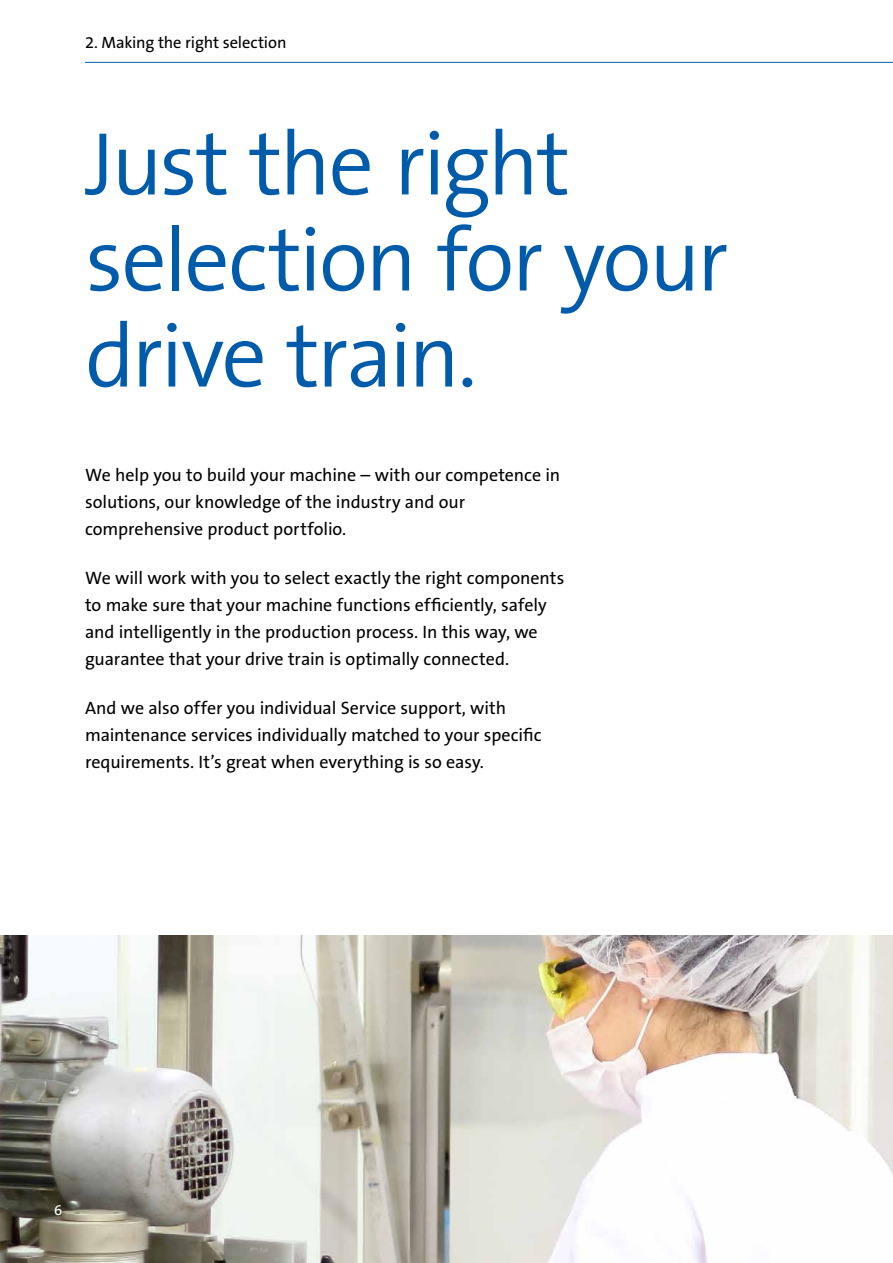
<style>
.page{position:relative;width:893px;height:1263px;background:#fff}
.page>*{position:absolute;margin:0;border:0;box-sizing:border-box;transform-origin:0 0}
.t1{font:300 90px/96px "The Sans B4";letter-spacing:-.03em;color:#005baa}
.t2{font:18px/27px "The Sans B5 Plain";letter-spacing:-.005em;color:#000}
.t3{font:16.5px "The Sans B5 Plain";letter-spacing:-.01em;color:#000}
.t4{font:15px "The Sans B5 Plain";color:#fff}
</style>
<div class="page">
<hr style="left:85px;top:62px;width:808px;height:1px;background:#005baa">
<img style="left:0;top:935px;width:893px;height:328px">
<p class="t3" style="left:85px;top:34px;width:203px">2. Making the right selection</p>
<h1 class="t1" style="left:85px;top:120px;width:645px">Just the right selection for your drive train.</h1>
<p class="t2" style="left:85px;top:462px;width:477px">We help you to build your machine – with our competence in solutions, our knowledge of the industry and our comprehensive product portfolio.</p>
<p class="t2" style="left:85px;top:565px;width:481px">We will work with you to select exactly the right components to make sure that your machine functions efficiently, safely and intelligently in the production process. In this way, we guarantee that your drive train is optimally connected.</p>
<p class="t2" style="left:85px;top:695px;width:458px">And we also offer you individual Service support, with maintenance services individually matched to your specific requirements. It’s great when everything is so easy.</p>
<p class="t4" style="left:54px;top:1202px;width:10px">6</p>
</div>
